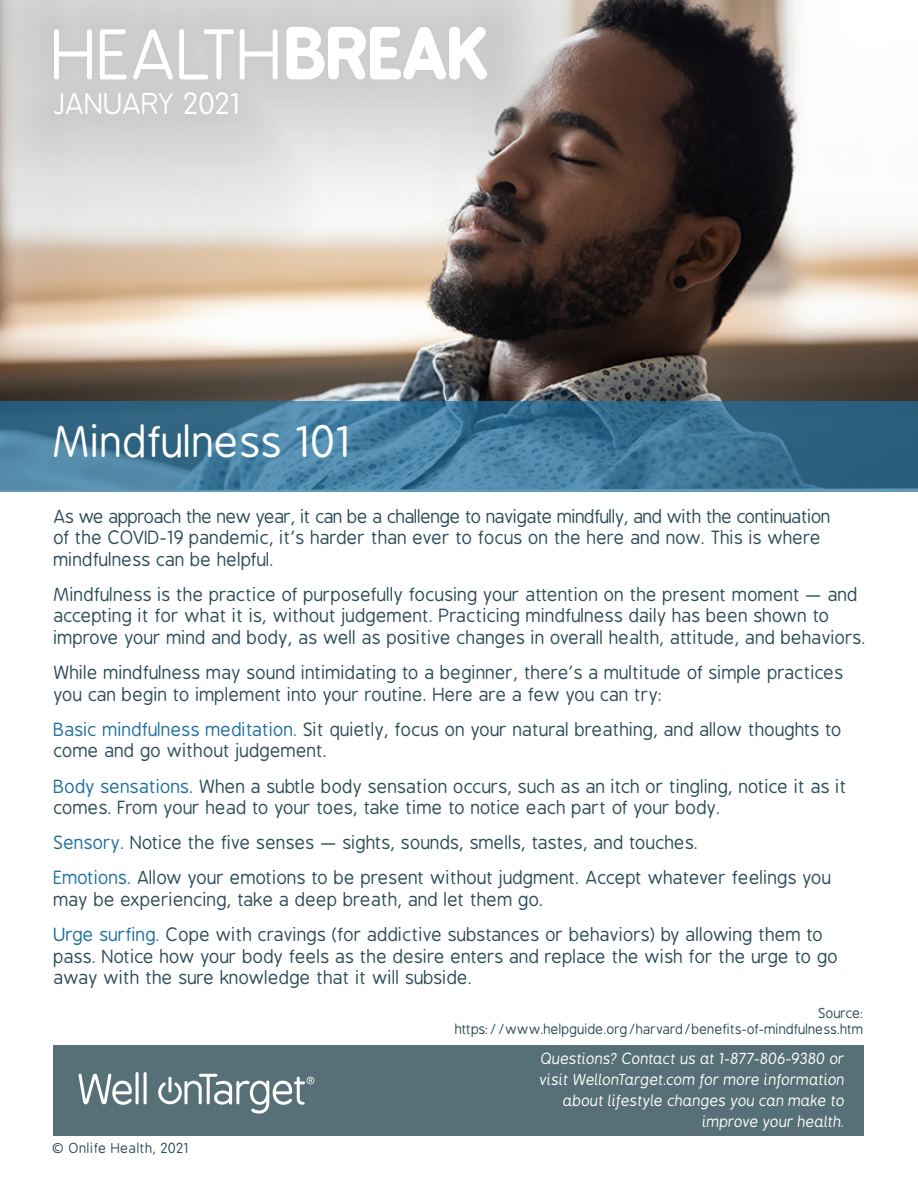
<style>
.page{position:relative;width:918px;height:1188px;background:#fff}
.page>*{position:absolute;margin:0;border:0;box-sizing:border-box;transform-origin:0 0}
.t1{font:67.8px "B Preplay";color:#fff}
.t2{font:42px "B Preplay";color:#fff}
.t3{font:28.5px "B Preplay";color:#fff}
.t4{font:18px/21.6px "B Preplay";color:#2d4b56}
.t5{font:18px/21.6px "B Preplay";letter-spacing:-.03em;color:#2d4b56}
.body_text{font:italic 15px/21px "B Preplay";color:#fff;text-align:right}
.body{font:13.5px "B Preplay";color:#2d4b56}
.body-2{font:13.5px "B Preplay";letter-spacing:.02em;color:#2d4b56}
.s1{font-weight:700}
.s2{color:#1e6f9e}
</style>
<div class="page">
<img style="left:0;top:0;width:918px;height:401px">
<svg style="left:0;top:401px;width:918px;height:90px"></svg>
<div style="left:54px;top:1045px;width:810px;height:91px;background:#576f77"></div>
<svg style="left:78px;top:1074px;width:54px;height:31px"></svg>
<hr style="left:136px;top:1072px;width:3px;height:32px;background:#fff;border-radius:2px">
<hr style="left:144px;top:1072px;width:3px;height:32px;background:#fff;border-radius:2px">
<svg style="left:158px;top:1074px;width:156px;height:40px"></svg>
<div style="left:0;top:0;width:628px;height:256px;background:#231f20;opacity:.45"></div>
<p class="t1" style="left:54px;top:19px;width:436px">HEALTH<span class="s1">BREAK</span></p>
<p class="t3" style="left:54px;top:88px;width:189px">JANUARY 2021</p>
<p class="t2" style="left:54px;top:420px;width:300px">Mindfulness 101</p>
<p class="t5" style="left:54px;top:506px;width:779px">As we approach the new year, it can be a challenge to navigate mindfully, and with the continuation of the COVID-19 pandemic, it’s harder than ever to focus on the here and now. This is where mindfulness can be helpful.</p>
<p class="t4" style="left:54px;top:584px;width:814px">Mindfulness is the practice of purposefully focusing your attention on the present moment — and accepting it for what it is, without judgement. Practicing mindfulness daily has been shown to improve your mind and body, as well as positive changes in overall health, attitude, and behaviors.</p>
<p class="t4" style="left:54px;top:662px;width:792px">While mindfulness may sound intimidating to a beginner, there’s a multitude of simple practices you can begin to implement into your routine. Here are a few you can try:</p>
<p class="t4" style="left:54px;top:719px;width:790px"><span class="s2">Basic mindfulness meditation.</span> Sit quietly, focus on your natural breathing, and allow thoughts to come and go without judgement.</p>
<p class="t4" style="left:54px;top:776px;width:795px"><span class="s2">Body sensations.</span> When a subtle body sensation occurs, such as an itch or tingling, notice it as it comes. From your head to your toes, take time to notice each part of your body.</p>
<p class="t4" style="left:54px;top:833px;width:646px"><span class="s2">Sensory.</span> Notice the five senses — sights, sounds, smells, tastes, and touches.</p>
<p class="t4" style="left:54px;top:868px;width:779px"><span class="s2">Emotions.</span> Allow your emotions to be present without judgment. Accept whatever feelings you may be experiencing, take a deep breath, and let them go.</p>
<p class="t4" style="left:54px;top:924px;width:786px"><span class="s2">Urge surfing.</span> Cope with cravings (for addictive substances or behaviors) by allowing them to pass. Notice how your body feels as the desire enters and replace the wish for the urge to go away with the sure knowledge that it will subside.</p>
<p class="body" style="left:819px;top:1006px;width:47px">Source:</p>
<p class="body" style="left:456px;top:1022px;width:410px">https://www.helpguide.org/harvard/benefits-of-mindfulness.htm</p>
<p class="body-2" style="left:53px;top:1141px;width:138px">© Onlife Health, 2021</p>
<p class="body_text" style="left:540px;top:1049px;width:307px">Questions? Contact us at 1-877-806-9380 or visit WellonTarget.com for more information about lifestyle changes you can make to improve your health.</p>
</div>
